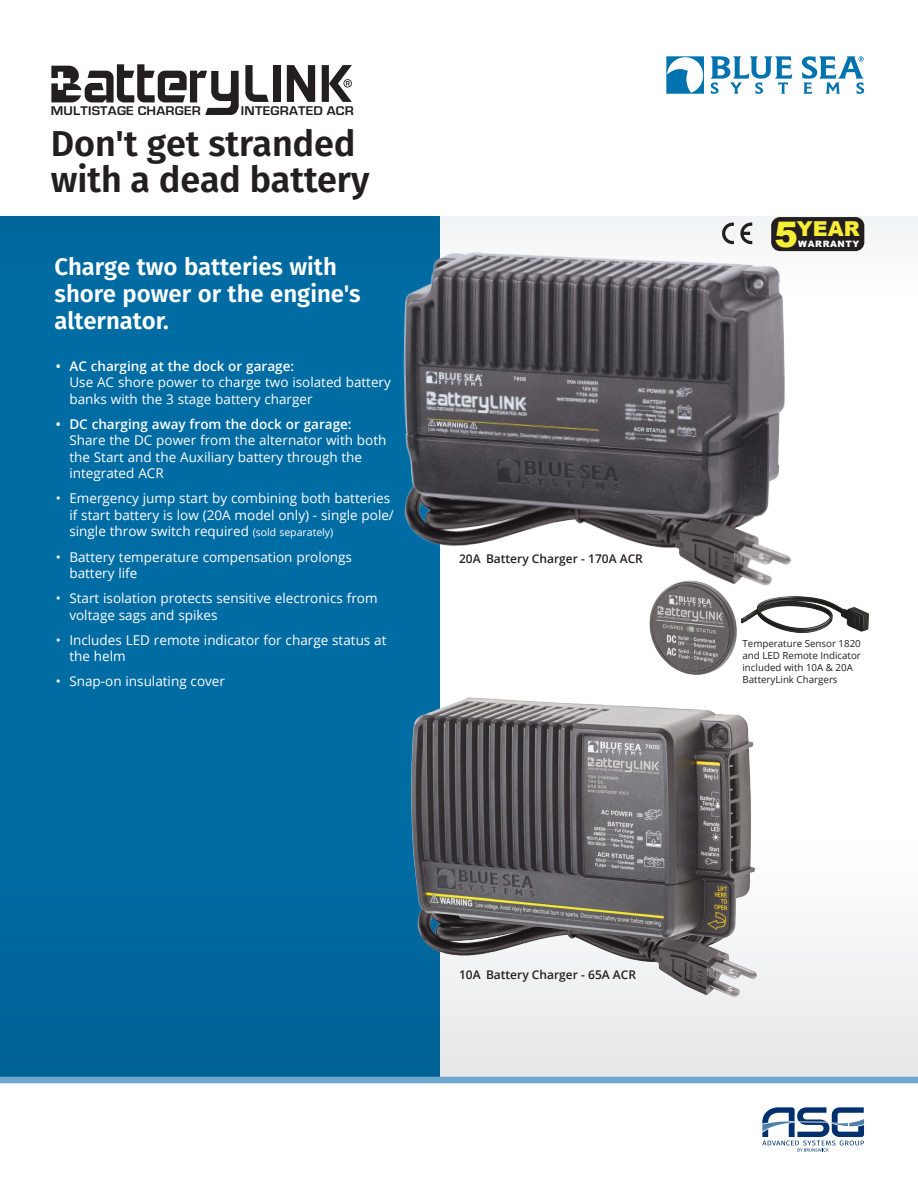
<style>
.page{position:relative;width:918px;height:1188px;background:#fff}
.page>*{position:absolute;margin:0;border:0;box-sizing:border-box;transform-origin:0 0}
.Product_Title{font:600 36px/36px "Fira Sans";color:#231f20}
.Tab_0_13_pt{font:900 35.25px "Arial";color:#f6ee36}
.body_bullet{font:600 24px "Fira Sans";color:#fff}
.Tab_0_13_pt-2{font:900 20.55px "Arial";color:#f6ee36}
.t1{font:13.5px/16.5px "Open Sans";color:#fff}
.t2{font:700 13.05px "Eurostile";letter-spacing:.015em;color:#231f20;scale:1.07 1}
.t3{font:600 12px "Open Sans";color:#231f20}
.t4{font:9.75px/12px "Open Sans";color:#231f20}
.Tab_0_13_pt-3{font:900 8.85px "Arial";letter-spacing:.07em;color:#fff}
.s1{font-weight:600}
.s2{font-size:10.5px}
</style>
<div class="page">
<div style="left:0;top:216px;width:440px;height:863px;background:#006ca4"></div>
<div style="left:440px;top:216px;width:478px;height:36px;background:#f4f5f5"></div>
<svg style="left:0;top:944px;width:918px;height:133px"></svg>
<div style="left:0;top:1077px;width:918px;height:6px;background:#6da7d0"></div>
<svg style="left:762px;top:1107px;width:102px;height:45px"></svg>
<svg style="left:666px;top:56px;width:38px;height:38px"></svg>
<svg style="left:710px;top:56px;width:82px;height:38px"></svg>
<svg style="left:802px;top:56px;width:62px;height:38px"></svg>
<img style="left:403px;top:245px;width:389px;height:341px">
<img style="left:412px;top:697px;width:348px;height:300px">
<img style="left:740px;top:596px;width:129px;height:37px">
<svg style="left:51px;top:64px;width:188px;height:51px"></svg>
<svg style="left:245px;top:65px;width:24px;height:37px"></svg>
<div style="left:273px;top:65px;width:7px;height:37px;background:#231f20"></div>
<svg style="left:287px;top:65px;width:28px;height:37px"></svg>
<svg style="left:322px;top:65px;width:30px;height:37px"></svg>
<img style="left:649px;top:580px;width:88px;height:94px">
<div style="left:771px;top:217px;width:93px;height:34px;background:#231f20;border-radius:9px"></div>
<svg style="left:722px;top:223px;width:12px;height:21px"></svg>
<svg style="left:740px;top:223px;width:12px;height:21px"></svg>
<p class="t2" style="left:51px;top:104px;width:142px">MULTISTAGE CHARGER</p>
<p class="t2" style="left:241px;top:104px;width:107px">INTEGRATED ACR</p>
<p class="Product_Title" style="left:51px;top:123px;width:320px">Don't get stranded with a dead battery</p>
<p class="body_bullet" style="left:55px;top:247px;width:284px">Charge two batteries with</p>
<p class="body_bullet" style="left:55px;top:274px;width:308px">shore power or the engine's</p>
<p class="body_bullet" style="left:55px;top:301px;width:116px">alternator.</p>
<p class="t1" style="left:69px;top:357px;width:323px;text-indent:-14px"><span class="s1">• AC charging at the dock or garage:<br></span>Use AC shore power to charge two isolated battery banks with the 3 stage battery charger</p>
<p class="t1" style="left:69px;top:415px;width:319px;text-indent:-14px"><span class="s1">• DC charging away from the dock or garage:<br></span>Share the DC power from the alternator with both the Start and the Auxiliary battery through the integrated ACR</p>
<p class="t1" style="left:69px;top:490px;width:326px;text-indent:-14px">• Emergency jump start by combining both batteries if start battery is low (20A model only) - single pole/ single throw switch required <span class="s2">(sold separately)</span></p>
<p class="t1" style="left:69px;top:548px;width:284px;text-indent:-14px">• Battery temperature compensation prolongs battery life</p>
<p class="t1" style="left:69px;top:590px;width:310px;text-indent:-14px">• Start isolation protects sensitive electronics from voltage sags and spikes</p>
<p class="t1" style="left:69px;top:631px;width:319px;text-indent:-14px">• Includes LED remote indicator for charge status at the helm</p>
<p class="t1" style="left:56px;top:673px;width:171px">• Snap-on insulating cover</p>
<p class="t3" style="left:459px;top:551px;width:185px">20A Battery Charger - 170A ACR</p>
<p class="Tab_0_13_pt" style="left:774px;top:209px;width:25px">5</p>
<p class="Tab_0_13_pt-2" style="left:797px;top:214px;width:64px">YEAR</p>
<p class="Tab_0_13_pt-3" style="left:798px;top:237px;width:63px">WARRANTY</p>
<p class="t4" style="left:742px;top:637px;width:120px">Temperature Sensor 1820 and LED Remote Indicator included with 10A &amp; 20A<br>BatteryLink Chargers</p>
<p class="t3" style="left:459px;top:966px;width:179px">10A Battery Charger - 65A ACR</p>
</div>
